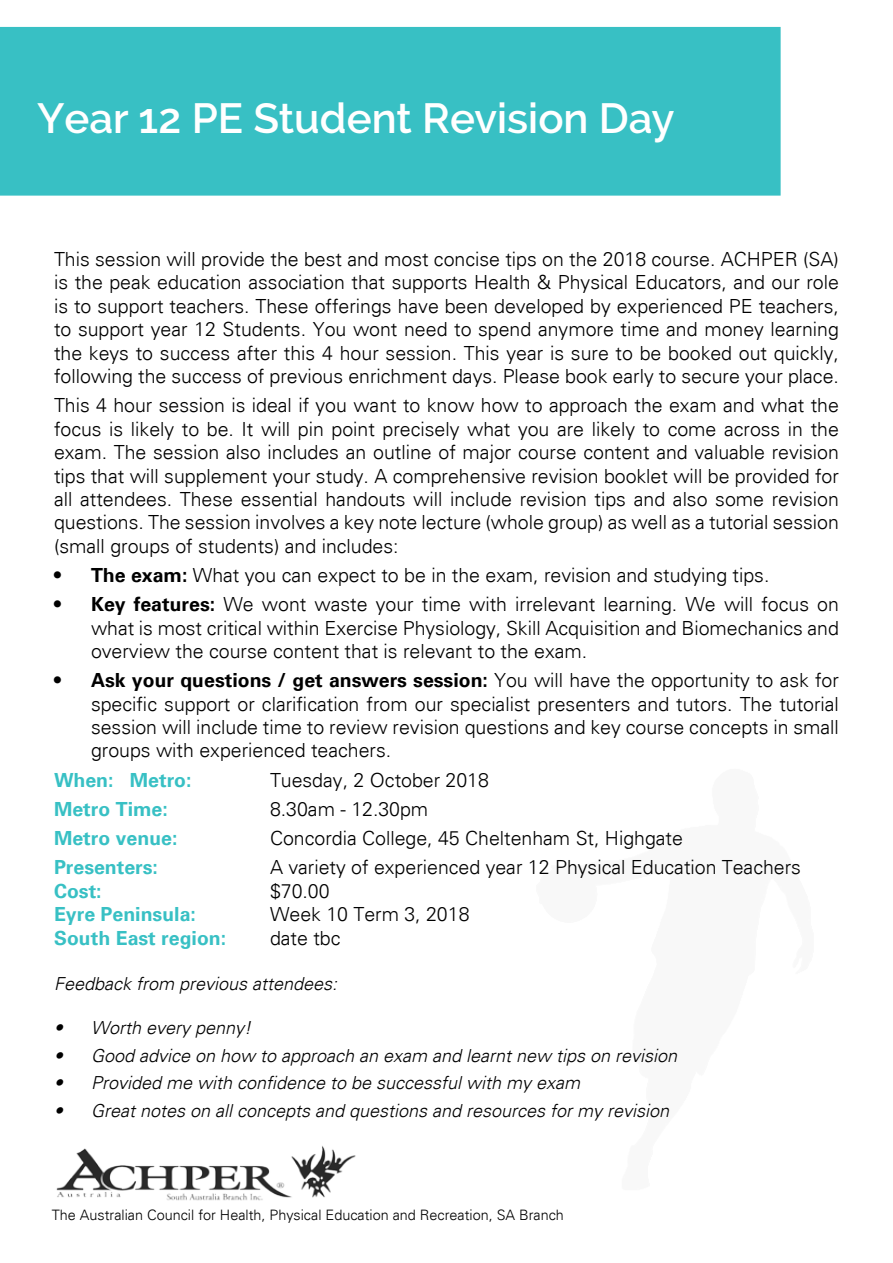
<style>
.page{position:relative;width:893px;height:1263px;background:#fff}
.page>*{position:absolute;margin:0;border:0;box-sizing:border-box;transform-origin:0 0}
.t1{font:600 42px "Raleway";color:#fff}
.t2{font:300 19.5px/23.4px "Univers";color:#000;text-align:justify}
.t3{font:700 19.5px "Univers";color:#38c0c4}
.t4{font:italic 300 18px "Univers";color:#000}
.t5{font:300 14.4px "Univers";color:#000}
.s1{font-weight:700}
</style>
<div class="page">
<div style="left:1px;top:28px;width:779px;height:167px;background:#38c0c4"></div>
<div style="left:0;top:27px;width:781px;height:169px;border:1px solid #38c0c4"></div>
<img style="left:56px;top:1146px;width:300px;height:55px">
<h1 class="t1" style="left:38px;top:94px;width:638px">Year 12 PE Student Revision Day</h1>
<p class="t2" style="left:54px;top:247px;width:786px">This session will provide the best and most concise tips on the 2018 course. ACHPER (SA) is the peak education association that supports Health &amp; Physical Educators, and our role is to support teachers. These offerings have been developed by experienced PE teachers, to support year 12 Students. You wont need to spend anymore time and money learning the keys to success after this 4 hour session. This year is sure to be booked out quickly, following the success of previous enrichment days. Please book early to secure your place.</p>
<p class="t2" style="left:54px;top:394px;width:786px">This 4 hour session is ideal if you want to know how to approach the exam and what the focus is likely to be. It will pin point precisely what you are likely to come across in the exam. The session also includes an outline of major course content and valuable revision tips that will supplement your study. A comprehensive revision booklet will be provided for all attendees. These essential handouts will include revision tips and also some revision questions. The session involves a key note lecture (whole group) as well as a tutorial session (small groups of students) and includes:</p>
<p class="t2" style="left:54px;top:563px;width:717px"><span class="s1">• The exam:</span> What you can expect to be in the exam, revision and studying tips.</p>
<p class="t2" style="left:91px;top:593px;width:749px;text-indent:-37px"><span class="s1">• Key features:</span> We wont waste your time with irrelevant learning. We will focus on what is most critical within Exercise Physiology, Skill Acquisition and Biomechanics and overview the course content that is relevant to the exam.</p>
<p class="t2" style="left:91px;top:669px;width:749px;text-indent:-37px"><span class="s1">• Ask your questions / get answers session:</span> You will have the opportunity to ask for specific support or clarification from our specialist presenters and tutors. The tutorial session will include time to review revision questions and key course concepts in small groups with experienced teachers.</p>
<p class="t3" style="left:54px;top:768px;width:139px">When: Metro:</p>
<p class="t2" style="left:270px;top:768px;width:220px">Tuesday, 2 October 2018</p>
<p class="t3" style="left:54px;top:797px;width:115px">Metro Time:</p>
<p class="t2" style="left:270px;top:797px;width:160px">8.30am - 12.30pm</p>
<p class="t3" style="left:54px;top:827px;width:125px">Metro venue:</p>
<p class="t2" style="left:270px;top:826px;width:414px">Concordia College, 45 Cheltenham St, Highgate</p>
<p class="t3" style="left:54px;top:856px;width:106px">Presenters:</p>
<p class="t2" style="left:270px;top:856px;width:532px">A variety of experienced year 12 Physical Education Teachers</p>
<p class="t3" style="left:54px;top:879px;width:49px">Cost:</p>
<p class="t2" style="left:270px;top:879px;width:61px">$70.00</p>
<p class="t3" style="left:54px;top:903px;width:143px">Eyre Peninsula:</p>
<p class="t2" style="left:270px;top:902px;width:201px">Week 10 Term 3, 2018</p>
<p class="t3" style="left:54px;top:926px;width:174px">South East region:</p>
<p class="t2" style="left:270px;top:926px;width:72px">date tbc</p>
<p class="t4" style="left:54px;top:972px;width:285px">Feedback from previous attendees:</p>
<p class="t4" style="left:54px;top:1017px;width:199px">• Worth every penny!</p>
<p class="t4" style="left:54px;top:1045px;width:625px">• Good advice on how to approach an exam and learnt new tips on revision</p>
<p class="t4" style="left:54px;top:1072px;width:528px">• Provided me with confidence to be successful with my exam</p>
<p class="t4" style="left:54px;top:1099px;width:617px">• Great notes on all concepts and questions and resources for my revision</p>
<p class="t5" style="left:52px;top:1206px;width:513px">The Australian Council for Health, Physical Education and Recreation, SA Branch</p>
</div>
